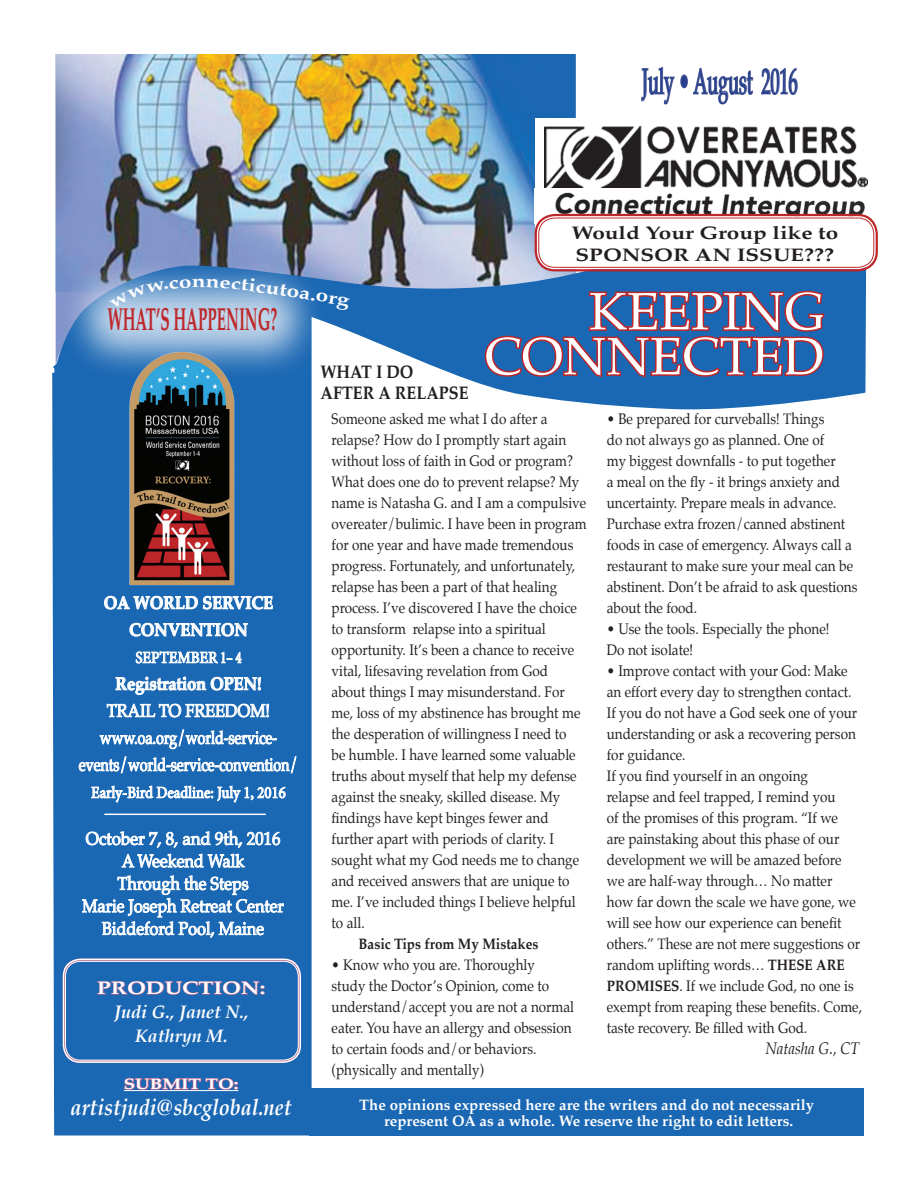
<style>
.page{position:relative;width:918px;height:1188px;background:#fff}
.page>*{position:absolute;margin:0;border:0;box-sizing:border-box;transform-origin:0 0}
.t1{font:52.5px "Palatino";color:#fff}
.t2{font:36px "Palatino";color:#253f8e;scale:.5 1}
.t3{font:700 31.5px "Palatino";color:#be272a;scale:.49 1}
.t4{font:italic 700 22.5px "Palatino";color:#fff;scale:.89 1}
.t5{font:18px "Palatino";color:#fff;scale:.9 1}
.t6{font:18px/27px "Palatino";color:#fff;text-align:center;scale:.79 1}
.t7{font:700 18px "Palatino";color:#fff;scale:.9 1}
.t8{font:700 18px "Palatino";color:#231f20;scale:1.25 1}
.t9{font:italic 700 18px "Palatino";color:#fff}
.t10{font:18px "Palatino";color:#fff;scale:.93 1}
.t11{font:700 18px "Palatino";color:#231f20;scale:.9 1}
.t12{font:700 18px "Palatino";color:#fff;scale:1.25 1}
.t13{font:16.5px "Minion Pro";color:#fff;scale:.9 1}
.t14{font:italic 16.5px "Palatino";color:#231f20;scale:.9 1}
.t15{font:15px/21px "Palatino";color:#231f20;scale:.9 1}
.t16{font:700 15px "Palatino";color:#fff}
.t17{font:700 15px "Palatino";color:#231f20;scale:.9 1}
.t18{font:700 15px "Palatino";color:#fff;scale:1.25 1}
.s1{font-weight:700}
</style>
<div class="page">
<img style="left:56px;top:54px;width:427px;height:69px">
<img style="left:55px;top:123px;width:813px;height:276px">
<svg style="left:483px;top:54px;width:343px;height:356px"></svg>
<div style="left:52px;top:279px;width:262px;height:857px;background:#1a67b3"></div>
<svg style="left:97px;top:972px;width:169px;height:85px;background:#2266b0"></svg>
<div style="left:63px;top:959px;width:238px;height:104px;border:2px solid #fff;border-radius:17px"></div>
<div style="left:65px;top:961px;width:234px;height:99px;border:1px solid #fff;border-radius:15px"></div>
<svg style="left:123px;top:1075px;width:116px;height:16px;background:#626ea8"></svg>
<div style="left:57px;top:257px;width:270px;height:125px;background:#fff;opacity:.75"></div>
<div style="left:535px;top:118px;width:336px;height:125px;background:#fff"></div>
<img style="left:544px;top:126px;width:323px;height:62px">
<img style="left:537px;top:192px;width:334px;height:32px">
<div style="left:537px;top:216px;width:339px;height:53px;background:#fff;border-radius:18px"></div>
<div style="left:535px;top:214px;width:343px;height:57px;border:2px solid #be272a;border-radius:19px"></div>
<div style="left:538px;top:218px;width:336px;height:50px;border:1px solid #be272a;border-radius:16px"></div>
<svg style="left:99px;top:585px;width:178px;height:165px;background:#4080bf"></svg>
<svg style="left:78px;top:756px;width:219px;height:18px;background:#5f95c9"></svg>
<svg style="left:91px;top:785px;width:195px;height:18px;background:#5e94c9"></svg>
<img style="left:123px;top:349px;width:116px;height:240px">
<svg style="left:85px;top:822px;width:196px;height:46px;background:#4583c1"></svg>
<svg style="left:82px;top:874px;width:202px;height:64px;background:#4b88c3"></svg>
<div style="left:309px;top:1088px;width:555px;height:48px;background:#1a67b3"></div>
<hr style="left:104px;top:814px;width:162px;height:1px;background:#fff">
<svg style="left:110px;top:278px;width:240px;height:33px;background:#6d9dcd"></svg>
<p class="t2" style="left:642px;top:52px;width:313px">July • August 2016</p>
<p class="t3" style="left:107px;top:293px;width:348px">WHAT’S HAPPENING?</p>
<p class="t7" style="left:104px;top:587px;width:190px">OA WORLD SERVICE</p>
<p class="t7" style="left:129px;top:614px;width:133px">CONVENTION</p>
<p class="t13" style="left:135px;top:646px;width:119px">SEPTEMBER 1– 4</p>
<p class="t7" style="left:115px;top:668px;width:164px">Registration OPEN!</p>
<p class="t5" style="left:107px;top:696px;width:183px">TRAIL TO FREEDOM!</p>
<p class="t6" style="left:79px;top:724px;width:279px">www.oa.org/world-service&shy;events/world-service-convention/</p>
<p class="t13" style="left:91px;top:781px;width:218px">Early-Bird Deadline: July 1, 2016</p>
<p class="t10" style="left:86px;top:824px;width:211px">October 7, 8, and 9th, 2016</p>
<p class="t5" style="left:122px;top:846px;width:138px">A Weekend Walk</p>
<p class="t5" style="left:117px;top:869px;width:147px">Through the Steps</p>
<p class="t5" style="left:82px;top:891px;width:226px">Marie Joseph Retreat Center</p>
<p class="t5" style="left:102px;top:914px;width:182px">Biddeford Pool, Maine</p>
<p class="t12" style="left:97px;top:973px;width:136px">PRODUCTION:</p>
<p class="t9" style="left:114px;top:998px;width:136px">Judi G., Janet N.,</p>
<p class="t9" style="left:135px;top:1022px;width:95px">Kathryn M.</p>
<p class="t18" style="left:124px;top:1071px;width:93px">SUBMIT TO:</p>
<p class="t4" style="left:71px;top:1089px;width:250px">artistjudi@sbcglobal.net</p>
<p class="t11" style="left:320px;top:356px;width:105px">WHAT I DO</p>
<p class="t11" style="left:320px;top:377px;width:166px">AFTER A RELAPSE</p>
<p class="t8" style="left:572px;top:218px;width:215px">Would Your Group like to</p>
<p class="t8" style="left:576px;top:239px;width:208px">SPONSOR AN ISSUE???</p>
<p class="t1" style="left:589px;top:268px;width:237px">KEEPING</p>
<p class="t1" style="left:484px;top:313px;width:341px">CONNECTED</p>
<p class="t15" style="left:332px;top:408px;width:285px">Someone asked me what I do after a relapse? How do I promptly start again without loss of faith in God or program?<br>What does one do to prevent relapse? My name is Natasha G. and I am a compulsive overeater/bulimic. I have been in program for one year and have made tremendous progress. Fortunately, and unfortunately, relapse has been a part of that healing process. I’ve discovered I have the choice to transform relapse into a spiritual opportunity. It’s been a chance to receive vital, lifesaving revelation from God<br>about things I may misunderstand. For me, loss of my abstinence has brought me the desperation of willingness I need to<br>be humble. I have learned some valuable truths about myself that help my defense against the sneaky, skilled disease. My findings have kept binges fewer and further apart with periods of clarity. I sought what my God needs me to change and received answers that are unique to me. I’ve included things I believe helpful to all.</p>
<p class="t17" style="left:359px;top:931px;width:201px">Basic Tips from My Mistakes</p>
<p class="t15" style="left:332px;top:954px;width:271px">• Know who you are. Thoroughly<br>study the Doctor’s Opinion, come to understand/accept you are not a normal eater. You have an allergy and obsession to certain foods and/or behaviors. (physically and mentally)</p>
<p class="t15" style="left:607px;top:408px;width:280px">• Be prepared for curveballs! Things<br>do not always go as planned. One of<br>my biggest downfalls - to put together<br>a meal on the fly - it brings anxiety and uncertainty. Prepare meals in advance.<br>Purchase extra frozen/canned abstinent foods in case of emergency. Always call a restaurant to make sure your meal can be abstinent. Don’t be afraid to ask questions about the food.</p>
<p class="t15" style="left:607px;top:618px;width:249px">• Use the tools. Especially the phone!</p>
<p class="t15" style="left:607px;top:639px;width:98px">Do not isolate!</p>
<p class="t15" style="left:607px;top:660px;width:280px">• Improve contact with your God: Make an effort every day to strengthen contact.<br>If you do not have a God seek one of your understanding or ask a recovering person for guidance.</p>
<p class="t15" style="left:607px;top:765px;width:285px">If you find yourself in an ongoing<br>relapse and feel trapped, I remind you<br>of the promises of this program. “If we<br>are painstaking about this phase of our development we will be amazed before we are half-way through… No matter how far down the scale we have gone, we will see how our experience can benefit others.” These are not mere suggestions or random uplifting words… <span class="s1">THESE ARE PROMISES</span>. If we include God, no one is exempt from reaping these benefits. Come, taste recovery. Be filled with God.</p>
<p class="t14" style="left:765px;top:1035px;width:106px">Natasha G., CT</p>
<p class="t16" style="left:359px;top:1092px;width:456px">The opinions expressed here are the writers and do not necessarily</p>
<p class="t16" style="left:384px;top:1108px;width:410px">represent OA as a whole. We reserve the right to edit letters.</p>
</div>
